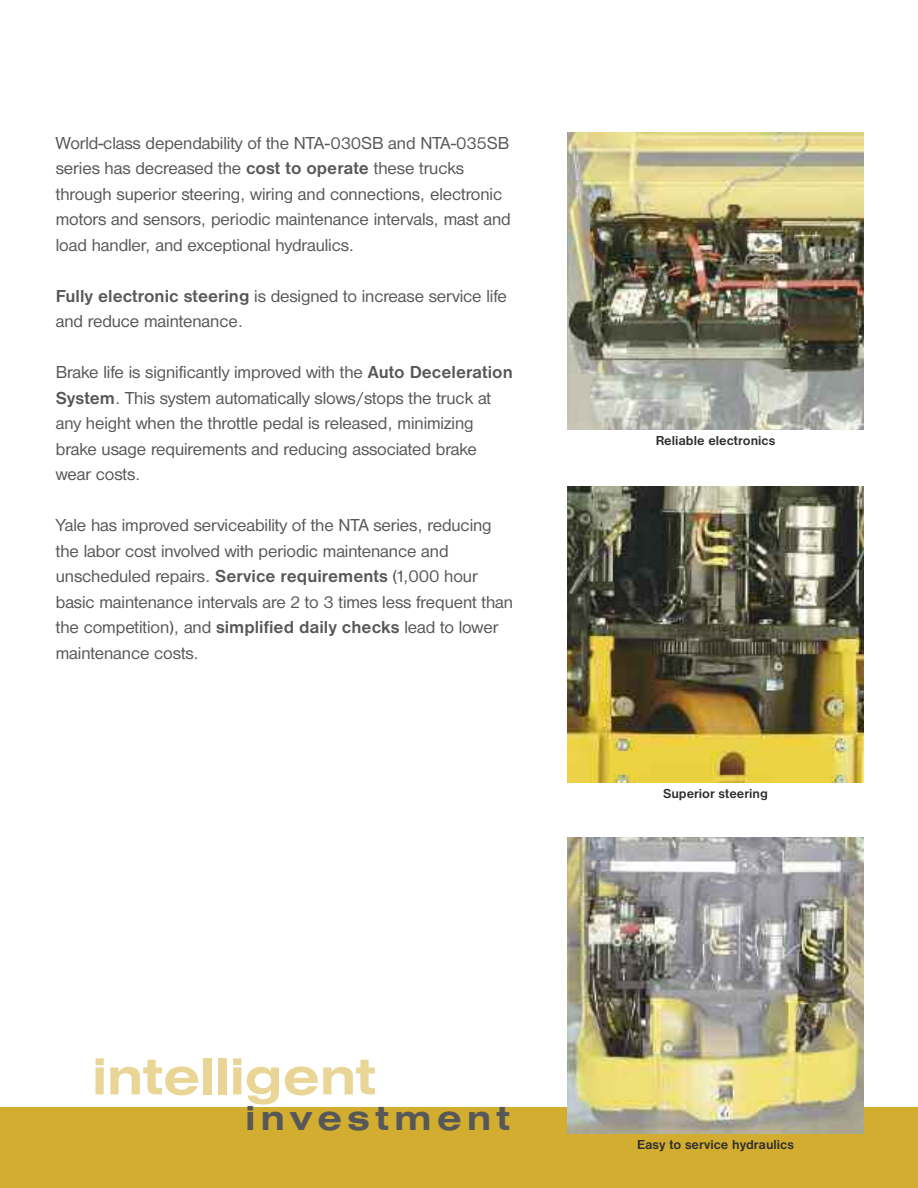
<style>
.page{position:relative;width:918px;height:1188px;background:#fff}
.page>*{position:absolute;margin:0;border:0;box-sizing:border-box;transform-origin:0 0}
.t1{font:54px "Nimbus San D Bold Exte";color:#e9d697}
.t2{font:36px "Nimbus San D Bold Exte";letter-spacing:.155em;color:#565759}
.t3{font:18px/25.5px "Nimbus San D";letter-spacing:-.005em;color:#565759}
.t4{font:700 13.5px "Nimbus San D";color:#2c2d2f}
.s1{font-weight:700}
</style>
<div class="page">
<div style="left:0;top:1107px;width:918px;height:81px;background:#d3ad2f"></div>
<img style="left:567px;top:486px;width:297px;height:297px">
<img style="left:567px;top:133px;width:297px;height:297px">
<img style="left:567px;top:837px;width:297px;height:297px">
<p class="t3" style="left:56px;top:130px;width:456px">World-class dependability of the NTA-030SB and NTA-035SB series has decreased the <span class="s1">cost to operate</span> these trucks through superior steering, wiring and connections, electronic motors and sensors, periodic maintenance intervals, mast and load handler, and exceptional hydraulics.</p>
<p class="t3" style="left:56px;top:283px;width:453px"><span class="s1">Fully electronic steering</span> is designed to increase service life and reduce maintenance.</p>
<p class="t3" style="left:56px;top:359px;width:459px">Brake life is significantly improved with the <span class="s1">Auto Deceleration System</span>. This system automatically slows/stops the truck at any height when the throttle pedal is released, minimizing brake usage requirements and reducing associated brake wear costs.</p>
<p class="t3" style="left:56px;top:512px;width:459px">Yale has improved serviceability of the NTA series, reducing the labor cost involved with periodic maintenance and unscheduled repairs. <span class="s1">Service requirements</span> (1,000 hour basic maintenance intervals are 2 to 3 times less frequent than the competition), and <span class="s1">simplified daily checks</span> lead to lower maintenance costs.</p>
<h1 class="t1" style="left:92px;top:1044px;width:285px">intelligent</h1>
<h2 class="t2" style="left:246px;top:1097px;width:266px">investment</h2>
<p class="t4" style="left:656px;top:433px;width:121px">Reliable electronics</p>
<p class="t4" style="left:663px;top:786px;width:106px">Superior steering</p>
<p class="t4" style="left:637px;top:1136px;width:158px">Easy to service hydraulics</p>
</div>
